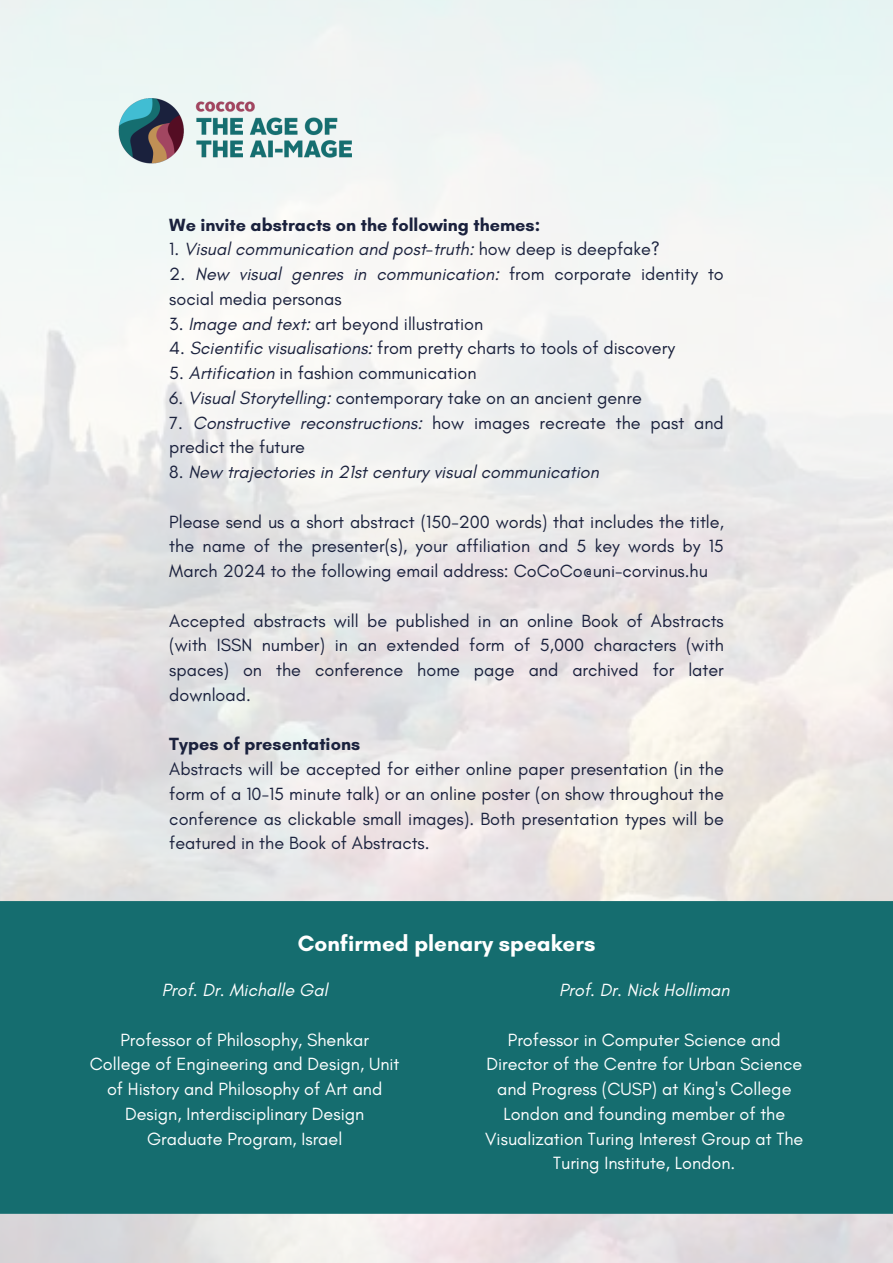
<style>
.page{position:relative;width:893px;height:1263px;background:#fff}
.page>*{position:absolute;margin:0;border:0;box-sizing:border-box;transform-origin:0 0}
.t1{font:700 22.5px "Glacial Indifference";color:#fff}
.t2{font:18px/24.8px "Glacial Indifference";color:#1a213d;text-align:justify}
.t3{font:18px/24.8px "Glacial Indifference";color:#fff;text-align:center}
.t4{font:italic 18px "Glacial Indifference";color:#1a213d}
.t5{font:700 18px "Glacial Indifference";color:#1a213d}
.t6{font:italic 18px "Glacial Indifference";color:#fff}
.s1{font-style:normal}
.s2{font-style:italic}
</style>
<div class="page">
<img style="left:89px;top:89px;width:296px;height:77px">
<div style="left:0;top:901px;width:893px;height:313px;background:#156d6f"></div>
<p class="t5" style="left:169px;top:213px;width:372px">We invite abstracts on the following themes:</p>
<p class="t4" style="left:169px;top:238px;width:492px"><span class="s1">1.</span> Visual communication and post-truth: <span class="s1">how deep is deepfake?</span></p>
<p class="t2" style="left:169px;top:261px;width:556px">2. <span class="s2">New visual genres in communication:</span> from corporate identity to social media personas</p>
<p class="t2" style="left:169px;top:311px;width:315px">3. <span class="s2">Image and text:</span> art beyond illustration</p>
<p class="t2" style="left:169px;top:336px;width:507px">4. <span class="s2">Scientific visualisations:</span> from pretty charts to tools of discovery</p>
<p class="t2" style="left:169px;top:360px;width:309px">5. <span class="s2">Artification</span> in fashion communication</p>
<p class="t2" style="left:169px;top:385px;width:474px">6. <span class="s2">Visual Storytelling:</span> contemporary take on an ancient genre</p>
<p class="t2" style="left:169px;top:410px;width:556px">7. <span class="s2">Constructive reconstructions:</span> how images recreate the past and predict the future</p>
<p class="t4" style="left:169px;top:461px;width:431px"><span class="s1">8.</span> New trajectories in 21st century visual communication</p>
<p class="t2" style="left:169px;top:509px;width:556px">Please send us a short abstract (150-200 words) that includes the title, the name of the presenter(s), your affiliation and 5 key words by 15<br>March 2024 to the following email address: CoCoCo@uni-corvinus.hu</p>
<p class="t2" style="left:169px;top:608px;width:556px">Accepted abstracts will be published in an online Book of Abstracts (with ISSN number) in an extended form of 5,000 characters (with spaces) on the conference home page and archived for later download.</p>
<p class="t5" style="left:169px;top:733px;width:192px">Types of presentations</p>
<p class="t2" style="left:169px;top:756px;width:556px">Abstracts will be accepted for either online paper presentation (in the form of a 10-15 minute talk) or an online poster (on show throughout the conference as clickable small images). Both presentation types will be featured in the Book of Abstracts.</p>
<h1 class="t1" style="left:298px;top:930px;width:299px">Confirmed plenary speakers</h1>
<p class="t6" style="left:559px;top:979px;width:172px">Prof. Dr. Nick Holliman</p>
<p class="t3" style="left:485px;top:1027px;width:320px">Professor in Computer Science and Director of the Centre for Urban Science and Progress (CUSP) at King's College London and founding member of the Visualization Turing Interest Group at The Turing Institute, London.</p>
<p class="t6" style="left:162px;top:979px;width:167px">Prof. Dr. Michalle Gal</p>
<p class="t3" style="left:90px;top:1027px;width:311px">Professor of Philosophy, Shenkar College of Engineering and Design, Unit of History and Philosophy of Art and Design, Interdisciplinary Design Graduate Program, Israel</p>
</div>
